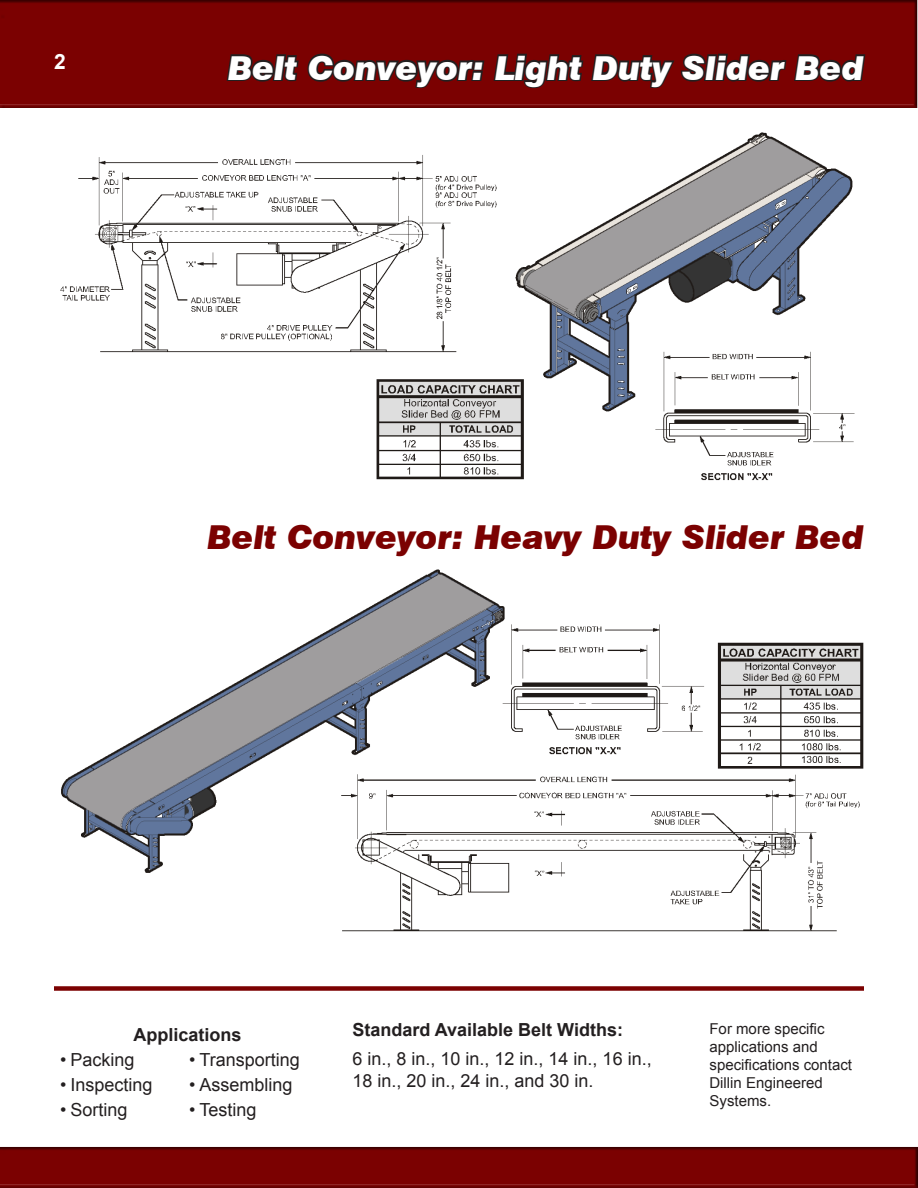
<style>
.page{position:relative;width:918px;height:1188px;background:#fff}
.page>*{position:absolute;margin:0;border:0;box-sizing:border-box;transform-origin:0 0}
.t1{font:33px "Swiss 721 Greek BT Black Inclined";color:#fff}
.t2{font:33px "Swiss 721 Greek BT Black Inclined";color:#7b0101}
.t3{font:700 21px "Arial";color:#fff}
.t4{font:18px/21.6px "Arial";color:#231f20}
.t5{font:700 18px "Arial";color:#231f20}
.t6{font:15px/18px "Arial";color:#231f20}
</style>
<div class="page">
<img style="left:0;top:0;width:918px;height:1188px">
<svg style="left:225px;top:25px;width:261px;height:91px;background:#791c1c"></svg>
<svg style="left:492px;top:23px;width:375px;height:93px;background:#791b1b"></svg>
<img style="left:507px;top:126px;width:357px;height:295px">
<img style="left:54px;top:126px;width:446px;height:243px">
<img style="left:650px;top:344px;width:214px;height:144px">
<img style="left:364px;top:370px;width:172px;height:119px">
<div style="left:502px;top:159px;width:60px;height:63px;background:#fff"></div>
<img style="left:53px;top:566px;width:459px;height:312px">
<div style="left:36px;top:572px;width:159px;height:97px;background:#fff"></div>
<img style="left:338px;top:768px;width:526px;height:166px">
<img style="left:502px;top:622px;width:209px;height:138px">
<img style="left:711px;top:636px;width:153px;height:135px">
<div style="left:54px;top:986px;width:810px;height:5px;background:#7b0101"></div>
<p class="t3" style="left:54px;top:48px;width:13px">2</p>
<p class="t1" style="left:228px;top:49px;width:638px">Belt Conveyor: Light Duty Slider Bed</p>
<p class="t2" style="left:207px;top:518px;width:658px">Belt Conveyor: Heavy Duty Slider Bed</p>
<p class="t5" style="left:133px;top:1022px;width:110px">Applications</p>
<p class="t4" style="left:60px;top:1049px;width:76px">• Packing</p>
<p class="t4" style="left:189px;top:1049px;width:112px">• Transporting</p>
<p class="t4" style="left:60px;top:1074px;width:94px">• Inspecting</p>
<p class="t4" style="left:189px;top:1074px;width:105px">• Assembling</p>
<p class="t4" style="left:60px;top:1099px;width:69px">• Sorting</p>
<p class="t4" style="left:189px;top:1099px;width:69px">• Testing</p>
<p class="t5" style="left:352px;top:1018px;width:272px">Standard Available Belt Widths:</p>
<p class="t4" style="left:352px;top:1048px;width:301px">6 in., 8 in., 10 in., 12 in., 14 in., 16 in.,<br>18 in., 20 in., 24 in., and 30 in.</p>
<p class="t6" style="left:710px;top:1020px;width:144px">For more specific applications and specifications contact<br>Dillin Engineered<br>Systems.</p>
</div>
